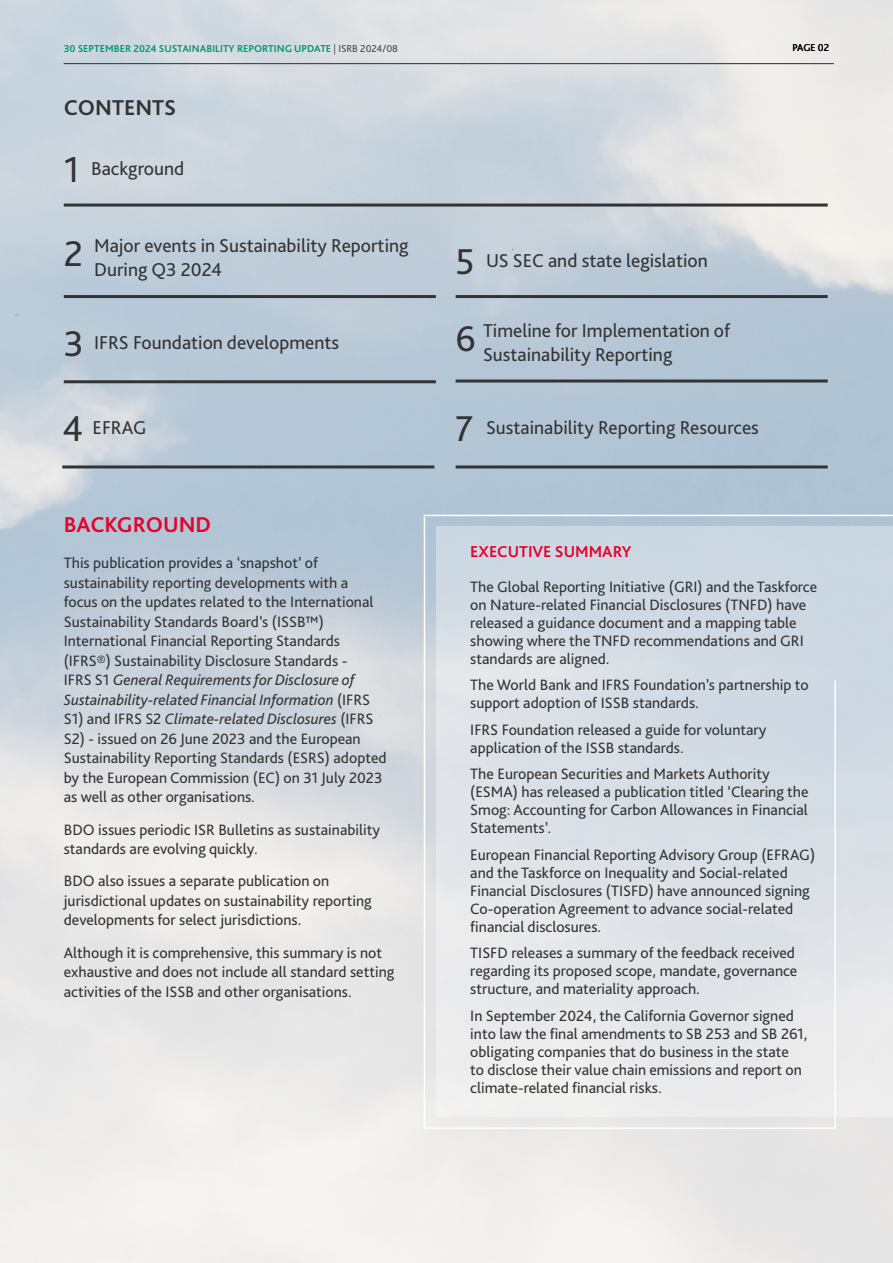
<style>
.page{position:relative;width:893px;height:1263px;background:#fff}
.page>*{position:absolute;margin:0;border:0;box-sizing:border-box;transform-origin:0 0}
.t1{font:700 22.5px "Bliss Pro";color:#e4032e}
.t2{font:700 22.5px "Bliss Pro";color:#333}
.t3{font:19.5px/23.4px "Bliss Pro";color:#333}
.t4{font:700 16.5px "Bliss Pro";color:#e4032e}
.t5{font:15.75px/18px "Bliss Pro";color:#333}
.t6{font:700 10.5px "Bliss Pro";color:#009967}
.t7{font:10.5px "Bliss Pro";letter-spacing:-.01em;color:#000}
.s1{font-weight:400;color:#494643}
.s2{font-size:37.5px}
.s3{font-style:italic}
</style>
<div class="page">
<div style="left:436px;top:527px;width:457px;height:590px;background:linear-gradient(to bottom,#cad6e1,#edecec)"></div>
<hr style="left:834px;top:680px;width:2px;height:449px;background:#fff">
<hr style="left:456px;top:379px;width:372px;height:3px;background:#333">
<hr style="left:64px;top:295px;width:372px;height:3px;background:#333">
<hr style="left:64px;top:380px;width:372px;height:3px;background:#333">
<hr style="left:456px;top:465px;width:372px;height:3px;background:#333">
<hr style="left:456px;top:295px;width:372px;height:3px;background:#333">
<hr style="left:64px;top:204px;width:764px;height:3px;background:#333">
<hr style="left:62px;top:465px;width:372px;height:3px;background:#333">
<hr style="left:64px;top:63px;width:770px;height:1px;background:#494643">
<p class="t6" style="left:64px;top:42px;width:336px">30 SEPTEMBER 2024 SUSTAINABILITY REPORTING UPDATE <span class="s1">ISRB 2024/08</span></p>
<h1 class="t2" style="left:64px;top:94px;width:114px">CONTENTS</h1>
<p class="t3" style="left:64px;top:157px;width:122px"><span class="s2">1</span> Background</p>
<p class="t3" style="left:64px;top:234px;width:346px;text-indent:30px">Major events in Sustainability Reporting<br><sup>2</sup> During Q3 2024</p>
<p class="t3" style="left:64px;top:330px;width:277px"><span class="s2">3</span> IFRS Foundation developments</p>
<p class="t3" style="left:62px;top:416px;width:86px"><span class="s2">4</span> EFRAG</p>
<h1 class="t1" style="left:64px;top:510px;width:149px">BACKGROUND</h1>
<p class="t5" style="left:64px;top:553px;width:324px;line-height:19.5px">This publication provides a ‘snapshot’ of sustainability reporting developments with a<br>focus on the updates related to the International Sustainability Standards Board’s (ISSB™)<br>International Financial Reporting Standards (IFRS®) Sustainability Disclosure Standards -<br>IFRS S1 <span class="s3">General Requirements for Disclosure of Sustainability-related Financial Information</span> (IFRS S1) and IFRS S2 <span class="s3">Climate-related Disclosures</span> (IFRS S2) - issued on 26 June 2023 and the European Sustainability Reporting Standards (ESRS) adopted by the European Commission (EC) on 31 July 2023 as well as other organisations.</p>
<p class="t5" style="left:64px;top:819px;width:318px;line-height:19.5px">BDO issues periodic ISR Bulletins as sustainability standards are evolving quickly.</p>
<p class="t5" style="left:64px;top:871px;width:309px;line-height:19.5px">BDO also issues a separate publication on jurisdictional updates on sustainability reporting developments for select jurisdictions.</p>
<p class="t5" style="left:64px;top:942px;width:332px;line-height:19.5px">Although it is comprehensive, this summary is not exhaustive and does not include all standard setting activities of the ISSB and other organisations.</p>
<p class="t7" style="left:792px;top:41px;width:38px">PAGE 02</p>
<p class="t3" style="left:456px;top:248px;width:254px"><span class="s2">5</span> US SEC and state legislation</p>
<p class="t3" style="left:456px;top:319px;width:276px;text-indent:27px">Timeline for Implementation of<br><sup>6</sup> Sustainability Reporting</p>
<p class="t3" style="left:456px;top:416px;width:305px"><span class="s2">7</span> Sustainability Reporting Resources</p>
<p class="t4" style="left:470px;top:541px;width:163px">EXECUTIVE SUMMARY</p>
<p class="t5" style="left:470px;top:577px;width:348px">The Global Reporting Initiative (GRI) and the Taskforce on Nature-related Financial Disclosures (TNFD) have released a guidance document and a mapping table showing where the TNFD recommendations and GRI standards are aligned.</p>
<p class="t5" style="left:470px;top:675px;width:340px">The World Bank and IFRS Foundation’s partnership to support adoption of ISSB standards.</p>
<p class="t5" style="left:470px;top:720px;width:298px">IFRS Foundation released a guide for voluntary application of the ISSB standards.</p>
<p class="t5" style="left:470px;top:764px;width:340px">The European Securities and Markets Authority (ESMA) has released a publication titled ‘Clearing the Smog: Accounting for Carbon Allowances in Financial Statements’.</p>
<p class="t5" style="left:470px;top:845px;width:346px">European Financial Reporting Advisory Group (EFRAG) and the Taskforce on Inequality and Social-related Financial Disclosures (TISFD) have announced signing Co-operation Agreement to advance social-related financial disclosures.</p>
<p class="t5" style="left:470px;top:943px;width:329px">TISFD releases a summary of the feedback received regarding its proposed scope, mandate, governance structure, and materiality approach.</p>
<p class="t5" style="left:470px;top:1006px;width:339px">In September 2024, the California Governor signed into law the final amendments to SB 253 and SB 261, obligating companies that do business in the state<br>to disclose their value chain emissions and report on climate-related financial risks.</p>
</div>
